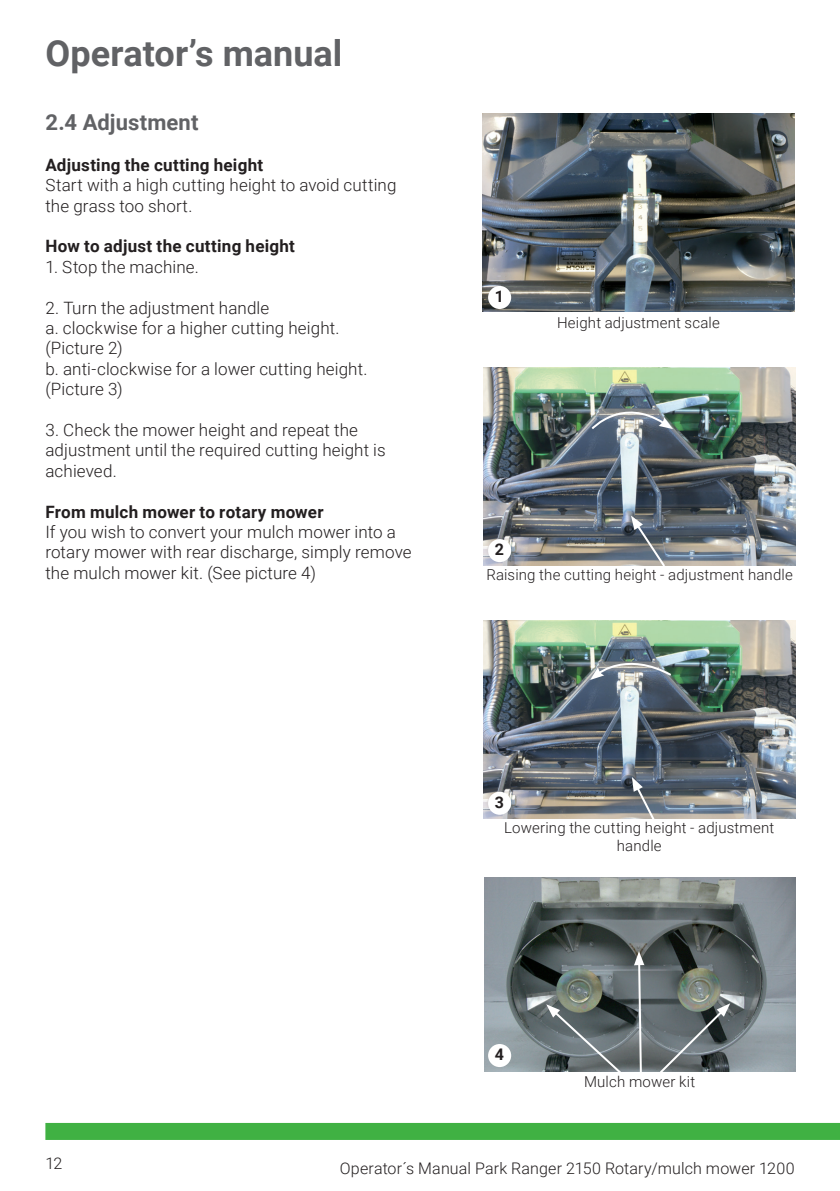
<style>
.page{position:relative;width:840px;height:1191px;background:#fff}
.page>*{position:absolute;margin:0;border:0;box-sizing:border-box;transform-origin:0 0}
.t1{font:700 36px "Roboto";color:#616265}
.t2{font:700 22px "Roboto";letter-spacing:.005em;color:#616265}
.t3{font:300 17px/20.4px "Roboto";letter-spacing:.01em;color:#231f20}
.t4{font:700 17px "Roboto";letter-spacing:.015em;color:#231f20}
.t5{font:300 16px "Roboto";letter-spacing:.01em;color:#231f20}
.t6{font:700 16px "Roboto";color:#231f20}
.t7{font:300 15px/18px "Roboto";letter-spacing:.01em;color:#231f20;text-align:center}
</style>
<div class="page">
<div style="left:45px;top:1123px;width:794px;height:17px;background:#40b143"></div>
<img style="left:483px;top:620px;width:312px;height:199px">
<img style="left:482px;top:113px;width:312px;height:199px">
<img style="left:483px;top:367px;width:312px;height:199px">
<div style="left:488px;top:286px;width:23px;height:23px;background:#fff;border-radius:50%"></div>
<div style="left:488px;top:539px;width:23px;height:23px;background:#fff;border-radius:50%"></div>
<div style="left:488px;top:791px;width:23px;height:23px;background:#fff;border-radius:50%"></div>
<img style="left:484px;top:877px;width:311px;height:194px">
<div style="left:488px;top:1044px;width:23px;height:23px;background:#fff;border-radius:50%"></div>
<svg style="left:631px;top:777px;width:25px;height:42px"></svg>
<svg style="left:546px;top:1004px;width:77px;height:68px;background:#656e70"></svg>
<svg style="left:633px;top:951px;width:11px;height:121px"></svg>
<svg style="left:657px;top:1003px;width:72px;height:69px;background:#626a6d"></svg>
<svg style="left:630px;top:515px;width:36px;height:51px;background:#747c85"></svg>
<svg style="left:589px;top:651px;width:84px;height:29px;background:#859298"></svg>
<svg style="left:590px;top:396px;width:82px;height:34px;background:#818d94"></svg>
<h1 class="t1" style="left:45px;top:28px;width:298px">Operator’s manual</h1>
<p class="t2" style="left:45px;top:107px;width:154px">2.4 Adjustment</p>
<p class="t4" style="left:45px;top:153px;width:219px">Adjusting the cutting height</p>
<p class="t3" style="left:45px;top:174px;width:352px">Start with a high cutting height to avoid cutting the grass too short.</p>
<p class="t4" style="left:45px;top:234px;width:251px">How to adjust the cutting height</p>
<p class="t3" style="left:45px;top:256px;width:155px">1. Stop the machine.</p>
<p class="t3" style="left:45px;top:297px;width:323px">2. Turn the adjustment handle<br>a. clockwise for a higher cutting height. (Picture 2)<br>b. anti-clockwise for a lower cutting height. (Picture 3)</p>
<p class="t3" style="left:45px;top:419px;width:341px">3. Check the mower height and repeat the adjustment until the required cutting height is achieved.</p>
<p class="t4" style="left:45px;top:500px;width:279px">From mulch mower to rotary mower</p>
<p class="t3" style="left:45px;top:521px;width:367px">If you wish to convert your mulch mower into a rotary mower with rear discharge, simply remove the mulch mower kit. (See picture 4)</p>
<p class="t6" style="left:494px;top:285px;width:11px">1</p>
<p class="t7" style="left:556px;top:313px;width:164px">Height adjustment scale</p>
<p class="t6" style="left:494px;top:538px;width:11px">2</p>
<p class="t7" style="left:486px;top:565px;width:308px">Raising the cutting height - adjustment handle</p>
<p class="t6" style="left:494px;top:791px;width:11px">3</p>
<p class="t7" style="left:504px;top:818px;width:271px">Lowering the cutting height - adjustment handle</p>
<p class="t6" style="left:494px;top:1043px;width:11px">4</p>
<p class="t7" style="left:583px;top:1072px;width:113px">Mulch mower kit</p>
<p class="t5" style="left:45px;top:1152px;width:18px">12</p>
<p class="t5" style="left:339px;top:1157px;width:456px">Operator´s Manual Park Ranger 2150 Rotary/mulch mower 1200</p>
</div>
